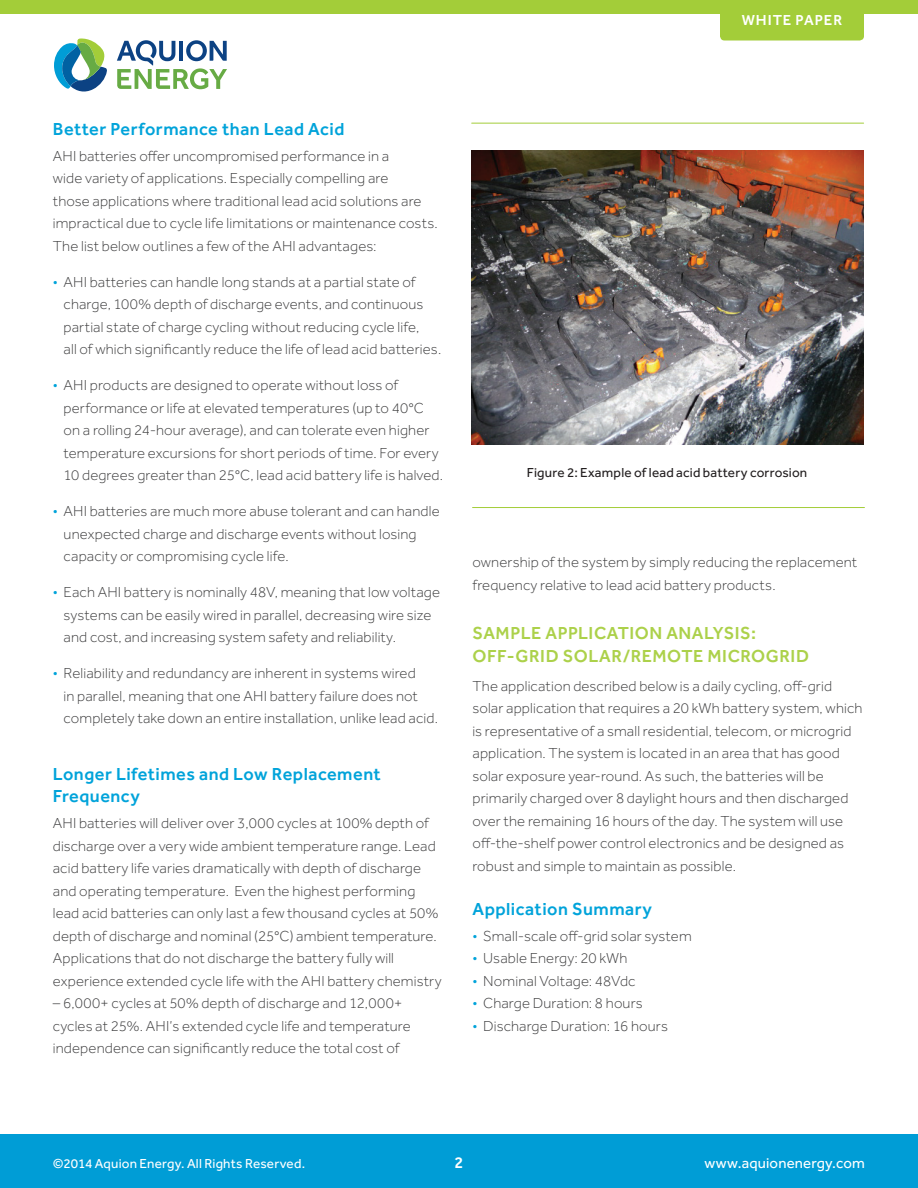
<style>
.page{position:relative;width:918px;height:1188px;background:#fff}
.page>*{position:absolute;margin:0;border:0;box-sizing:border-box;transform-origin:0 0}
.t1{font:500 18px/22.5px "Effra";letter-spacing:.025em;color:#00a3da}
.t2{font:500 18px/22.5px "Effra";letter-spacing:.03em;color:#acd14a}
.t3{font:500 16.5px "Effra";color:#fff}
.t4{font:300 15px/22.5px "Effra";letter-spacing:.01em;color:#3e3e3f}
.t5{font:15px "Effra";letter-spacing:.01em;color:#fff}
.t6{font:500 15px "Effra";letter-spacing:.06em;color:#fff}
.t7{font:13.5px "Effra";letter-spacing:.015em;color:#231f20}
.t8{font:13.5px "Effra";letter-spacing:.015em;color:#fff}
.s1{color:#00a3da}
</style>
<div class="page">
<div style="left:0;top:1134px;width:918px;height:54px;background:#009dd6"></div>
<div style="left:0;top:0;width:918px;height:14px;background:#a3cd39"></div>
<div style="left:720px;top:14px;width:144px;height:27px;background:#a3cd39"></div>
<svg style="left:117px;top:40px;width:110px;height:49px"></svg>
<svg style="left:54px;top:38px;width:53px;height:54px"></svg>
<hr style="left:472px;top:123px;width:392px;height:1px;background:#a3cd39">
<hr style="left:473px;top:507px;width:391px;height:1px;background:#a3cd39">
<img style="left:471px;top:150px;width:393px;height:295px">
<p class="t6" style="left:742px;top:11px;width:102px">WHITE PAPER</p>
<p class="t1" style="left:53px;top:118px;width:293px">Better Performance than Lead Acid</p>
<p class="t4" style="left:53px;top:145px;width:387px">AHI batteries offer uncompromised performance in a<br>wide variety of applications. Especially compelling are<br>those applications where traditional lead acid solutions are impractical due to cycle life limitations or maintenance costs.<br>The list below outlines a few of the AHI advantages:</p>
<p class="t4" style="left:64px;top:271px;width:379px;text-indent:-11px"><span class="s1">•</span> AHI batteries can handle long stands at a partial state of charge, 100% depth of discharge events, and continuous partial state of charge cycling without reducing cycle life,<br>all of which significantly reduce the life of lead acid batteries.</p>
<p class="t4" style="left:64px;top:374px;width:381px;text-indent:-11px"><span class="s1">•</span> AHI products are designed to operate without loss of performance or life at elevated temperatures (up to 40°C on a rolling 24-hour average), and can tolerate even higher temperature excursions for short periods of time. For every 10 degrees greater than 25°C, lead acid battery life is halved.</p>
<p class="t4" style="left:64px;top:500px;width:378px;text-indent:-11px"><span class="s1">•</span> AHI batteries are much more abuse tolerant and can handle unexpected charge and discharge events without losing capacity or compromising cycle life.</p>
<p class="t4" style="left:64px;top:581px;width:378px;text-indent:-11px"><span class="s1">•</span> Each AHI battery is nominally 48V, meaning that low voltage systems can be easily wired in parallel, decreasing wire size and cost, and increasing system safety and reliability.</p>
<p class="t4" style="left:64px;top:662px;width:376px;text-indent:-11px"><span class="s1">•</span> Reliability and redundancy are inherent in systems wired<br>in parallel, meaning that one AHI battery failure does not completely take down an entire installation, unlike lead acid.</p>
<p class="t1" style="left:53px;top:762px;width:330px">Longer Lifetimes and Low Replacement<br>Frequency</p>
<p class="t4" style="left:53px;top:812px;width:391px">AHI batteries will deliver over 3,000 cycles at 100% depth of discharge over a very wide ambient temperature range. Lead acid battery life varies dramatically with depth of discharge and operating temperature. Even the highest performing lead acid batteries can only last a few thousand cycles at 50% depth of discharge and nominal (25°C) ambient temperature.<br>Applications that do not discharge the battery fully will experience extended cycle life with the AHI battery chemistry</p>
<p class="t4" style="left:53px;top:992px;width:359px">– 6,000+ cycles at 50% depth of discharge and 12,000+ cycles at 25%. AHI’s extended cycle life and temperature independence can significantly reduce the total cost of</p>
<p class="t7" style="left:527px;top:465px;width:282px">Figure 2: Example of lead acid battery corrosion</p>
<p class="t4" style="left:472px;top:551px;width:386px">ownership of the system by simply reducing the replacement frequency relative to lead acid battery products.</p>
<p class="t2" style="left:472px;top:622px;width:338px">SAMPLE APPLICATION ANALYSIS:<br>OFF-GRID SOLAR/REMOTE MICROGRID</p>
<p class="t4" style="left:472px;top:675px;width:392px">The application described below is a daily cycling, off-grid solar application that requires a 20 kWh battery system, which is representative of a small residential, telecom, or microgrid application. The system is located in an area that has good solar exposure year-round. As such, the batteries will be primarily charged over 8 daylight hours and then discharged over the remaining 16 hours of the day. The system will use off-the-shelf power control electronics and be designed as robust and simple to maintain as possible.</p>
<p class="t1" style="left:472px;top:897px;width:181px">Application Summary</p>
<p class="t4" style="left:472px;top:925px;width:221px"><span class="s1">•</span> Small-scale off-grid solar system</p>
<p class="t4" style="left:472px;top:947px;width:156px"><span class="s1">•</span> Usable Energy: 20 kWh</p>
<p class="t4" style="left:472px;top:970px;width:165px"><span class="s1">•</span> Nominal Voltage: 48Vdc</p>
<p class="t4" style="left:472px;top:992px;width:172px"><span class="s1">•</span> Charge Duration: 8 hours</p>
<p class="t4" style="left:472px;top:1015px;width:197px"><span class="s1">•</span> Discharge Duration: 16 hours</p>
<p class="t8" style="left:53px;top:1155px;width:254px">©2014 Aquion Energy. All Rights Reserved.</p>
<p class="t3" style="left:455px;top:1152px;width:10px">2</p>
<p class="t5" style="left:704px;top:1154px;width:162px">www.aquionenergy.com</p>
</div>
